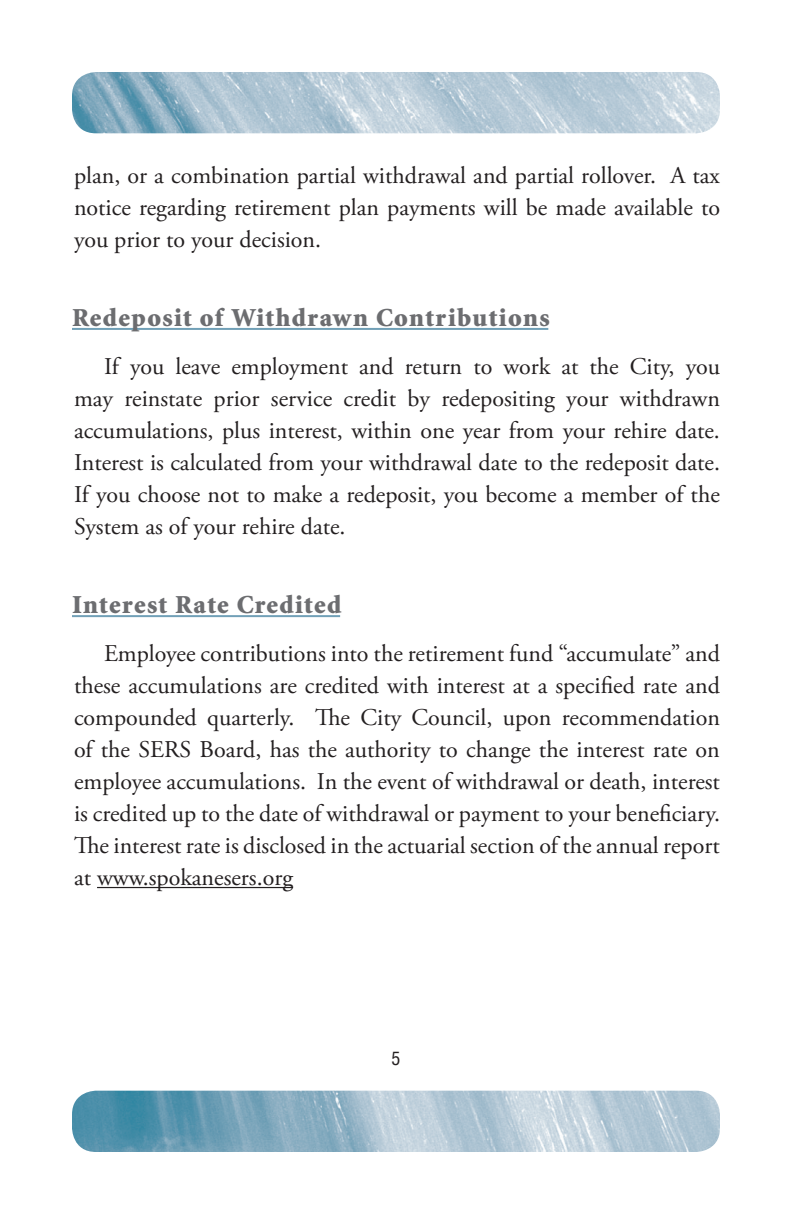
<style>
.page{position:relative;width:792px;height:1224px;background:#fff}
.page>*{position:absolute;margin:0;border:0;box-sizing:border-box;transform-origin:0 0}
.USE_SUBHEAD{font:900 26px "Minion Std";letter-spacing:.05em;color:#6c6d70}
.main_body_text{font:24px/32px "Adobe Garamond Pro";color:#231f20;text-align:justify}
.Heading_3{font:condensed 18px "Helvetica";color:#231f20}
</style>
<div class="page">
<hr style="left:72px;top:328px;width:476px;height:2px;background:#71a0b7">
<hr style="left:72px;top:615px;width:268px;height:2px;background:#71a0b7">
<hr style="left:97px;top:887px;width:196px;height:1px;background:#231f20">
<img style="left:72px;top:72px;width:648px;height:61px">
<img style="left:72px;top:1091px;width:648px;height:61px">
<p class="main_body_text" style="left:74px;top:160px;width:648px">plan, or a combination partial withdrawal and partial rollover. A tax notice regarding retirement plan payments will be made available to you prior to your decision.</p>
<p class="USE_SUBHEAD" style="left:72px;top:304px;width:479px">Redeposit of Withdrawn Contributions</p>
<p class="main_body_text" style="left:74px;top:351px;width:648px;text-indent:30px">If you leave employment and return to work at the City, you may reinstate prior service credit by redepositing your withdrawn accumulations, plus interest, within one year from your rehire date.<br>Interest is calculated from your withdrawal date to the redeposit date.<br>If you choose not to make a redeposit, you become a member of the System as of your rehire date.</p>
<p class="USE_SUBHEAD" style="left:72px;top:592px;width:271px">Interest Rate Credited</p>
<p class="main_body_text" style="left:74px;top:638px;width:648px;text-indent:30px">Employee contributions into the retirement fund “accumulate” and these accumulations are credited with interest at a specified rate and compounded quarterly. The City Council, upon recommendation of the SERS Board, has the authority to change the interest rate on employee accumulations. In the event of withdrawal or death, interest is credited up to the date of withdrawal or payment to your beneficiary.<br>The interest rate is disclosed in the actuarial section of the annual report at www.spokanesers.org</p>
<p class="Heading_3" style="left:392px;top:1047px;width:10px">5</p>
</div>
